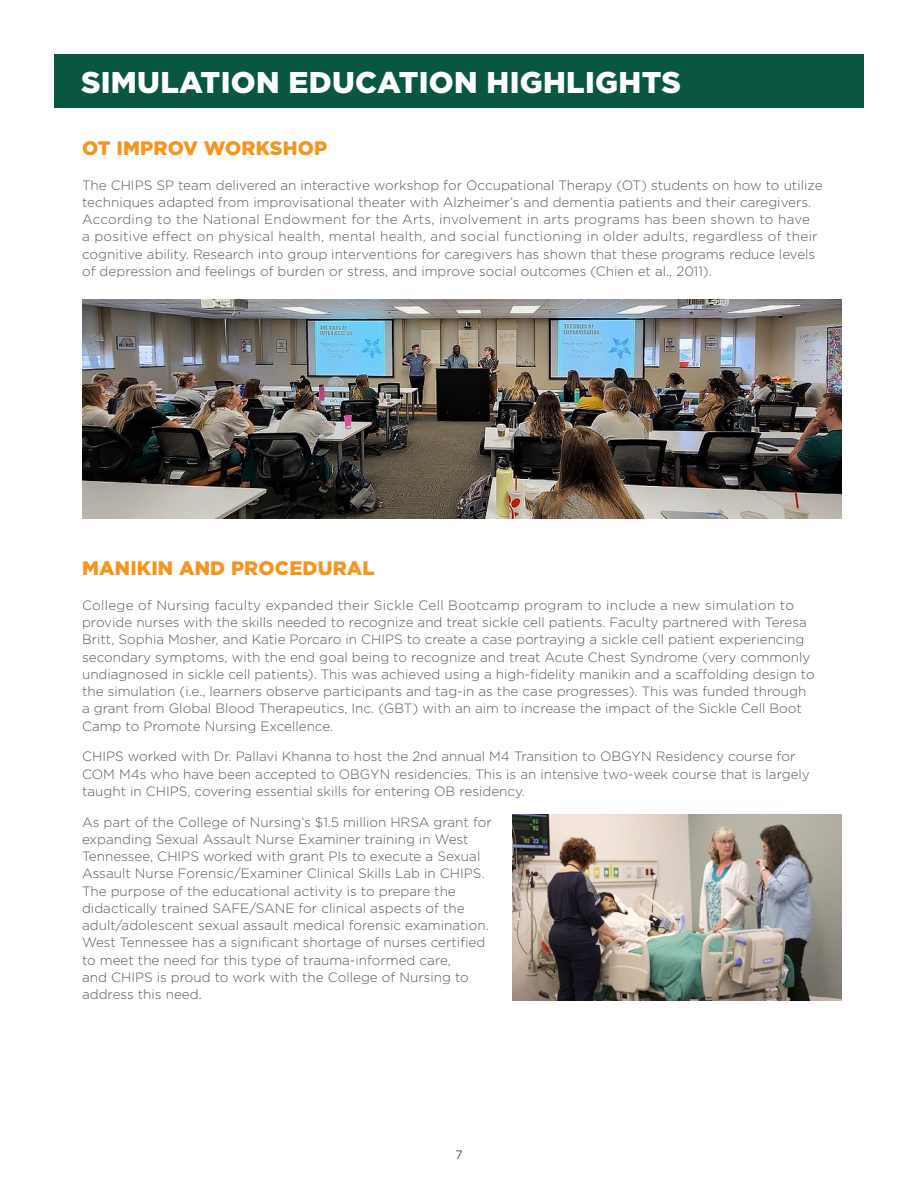
<style>
.page{position:relative;width:918px;height:1188px;background:#fff}
.page>*{position:absolute;margin:0;border:0;box-sizing:border-box;transform-origin:0 0}
.t1{font:900 30px "Gotham";letter-spacing:.01em;color:#fff}
.t2{font:900 19.5px "Gotham";letter-spacing:.01em;color:#f7941e}
.t3{font:300 13.5px/17.2px "Gotham";color:#58595b}
.t4{font:300 12px "Gotham";color:#000}
</style>
<div class="page">
<div style="left:54px;top:54px;width:810px;height:54px;background:#095641"></div>
<img style="left:82px;top:299px;width:760px;height:220px">
<img style="left:513px;top:814px;width:328px;height:186px">
<h1 class="t1" style="left:81px;top:62px;width:601px">SIMULATION EDUCATION HIGHLIGHTS</h1>
<h2 class="t2" style="left:82px;top:135px;width:247px">OT IMPROV WORKSHOP</h2>
<p class="t3" style="left:82px;top:176px;width:742px">The CHIPS SP team delivered an interactive workshop for Occupational Therapy (OT) students on how to utilize techniques adapted from improvisational theater with Alzheimer’s and dementia patients and their caregivers.<br>According to the National Endowment for the Arts, involvement in arts programs has been shown to have<br>a positive effect on physical health, mental health, and social functioning in older adults, regardless of their cognitive ability. Research into group interventions for caregivers has shown that these programs reduce levels of depression and feelings of burden or stress, and improve social outcomes (Chien et al., 2011).</p>
<h2 class="t2" style="left:82px;top:555px;width:294px">MANIKIN AND PROCEDURAL</h2>
<p class="t3" style="left:82px;top:596px;width:734px">College of Nursing faculty expanded their Sickle Cell Bootcamp program to include a new simulation to provide nurses with the skills needed to recognize and treat sickle cell patients. Faculty partnered with Teresa Britt, Sophia Mosher, and Katie Porcaro in CHIPS to create a case portraying a sickle cell patient experiencing secondary symptoms, with the end goal being to recognize and treat Acute Chest Syndrome (very commonly undiagnosed in sickle cell patients). This was achieved using a high-fidelity manikin and a scaffolding design to the simulation (i.e., learners observe participants and tag-in as the case progresses). This was funded through a grant from Global Blood Therapeutics, Inc. (GBT) with an aim to increase the impact of the Sickle Cell Boot Camp to Promote Nursing Excellence.</p>
<p class="t3" style="left:82px;top:748px;width:729px">CHIPS worked with Dr. Pallavi Khanna to host the 2nd annual M4 Transition to OBGYN Residency course for<br>COM M4s who have been accepted to OBGYN residencies. This is an intensive two-week course that is largely taught in CHIPS, covering essential skills for entering OB residency.</p>
<p class="t3" style="left:82px;top:813px;width:411px">As part of the College of Nursing’s $1.5 million HRSA grant for expanding Sexual Assault Nurse Examiner training in West Tennessee, CHIPS worked with grant PIs to execute a Sexual Assault Nurse Forensic/Examiner Clinical Skills Lab in CHIPS.<br>The purpose of the educational activity is to prepare the didactically trained SAFE/SANE for clinical aspects of the adult/adolescent sexual assault medical forensic examination.<br>West Tennessee has a significant shortage of nurses certified to meet the need for this type of trauma-informed care,<br>and CHIPS is proud to work with the College of Nursing to address this need.</p>
<p class="t4" style="left:455px;top:1147px;width:9px">7</p>
</div>
